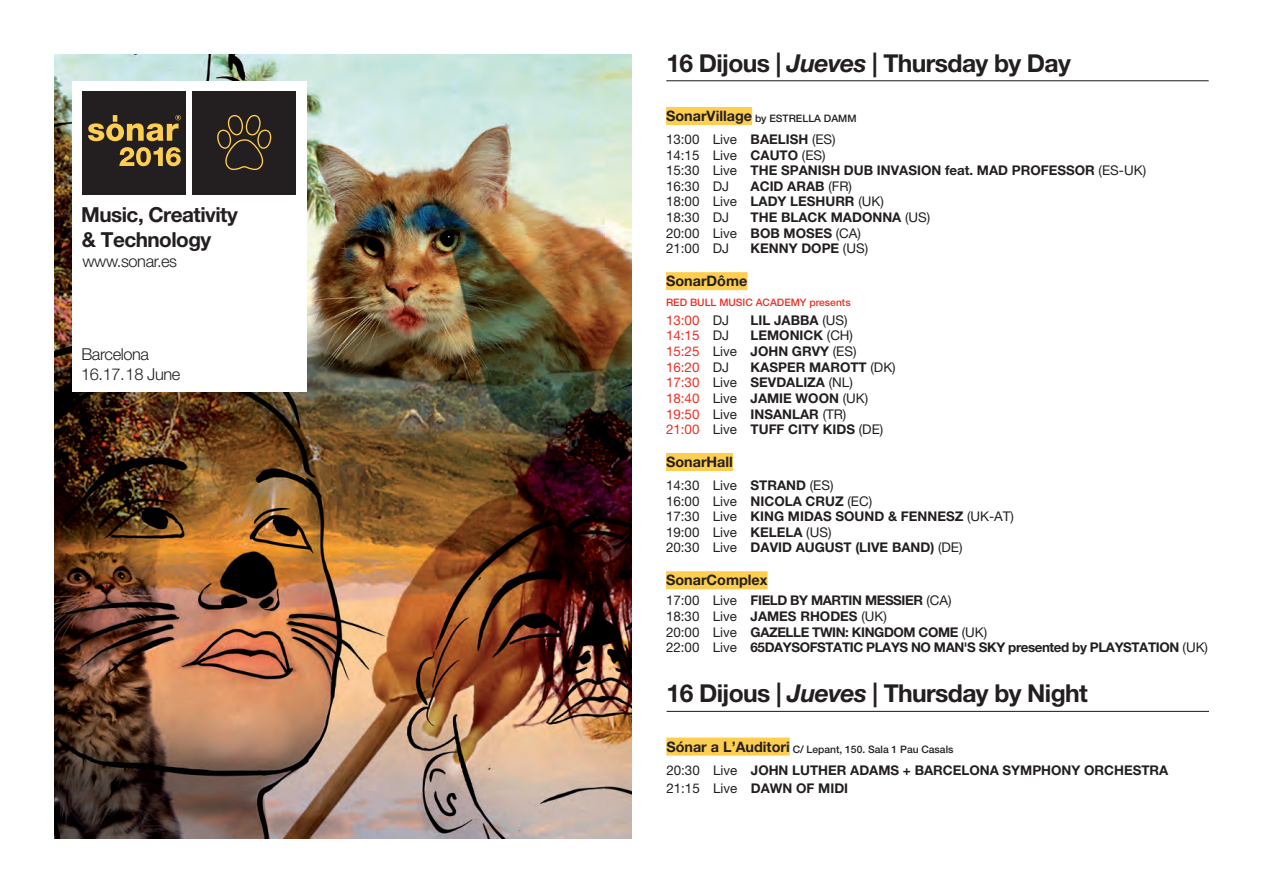
<style>
.page{position:relative;width:1263px;height:893px;background:#fff}
.page>*{position:absolute;margin:0;border:0;box-sizing:border-box;transform-origin:0 0}
.t1{font:700 24.75px "Helvetica Neue LT Pro";letter-spacing:-.025em;color:#231f20}
.t2{font:700 20.7px/24.9px "Helvetica Neue LT Pro";letter-spacing:-.025em;color:#231f20}
.t3{font:300 16.35px/19.5px "Helvetica Neue LT Pro";letter-spacing:-.025em;color:#231f20}
.t4{font:700 14.4px "Helvetica Neue LT Pro";color:#231f20}
.t5{font:700 13.35px/15.6px "Helvetica Neue LT Pro";color:#231f20}
.t6{font:13.35px/15.6px "Helvetica Neue LT Pro";color:#231f20}
.t7{font:700 13.35px/15.6px "Helvetica Neue LT Pro";letter-spacing:-.03em;color:#231f20}
.t8{font:13.35px "Helvetica Neue LT Pro";color:#ee2e22}
.t9{font:500 10.35px "Helvetica Neue LT Pro";color:#231f20}
.t10{font:500 10.35px "Helvetica Neue LT Pro";color:#ee2e22}
.s1{font-style:italic}
.s2{font-weight:700;font-size:14.4px}
.s3{font-weight:400}
.s4{font-weight:700}
.s5{color:#231f20}
.s6{font-weight:400;color:#ee2e22}
</style>
<div class="page">
<hr style="left:666px;top:80px;width:543px;height:1px;background:#231f20">
<hr style="left:667px;top:711px;width:542px;height:1px;background:#231f20">
<div style="left:666px;top:107px;width:86px;height:18px;background:#fece51"></div>
<div style="left:666px;top:272px;width:81px;height:18px;background:#fece51"></div>
<div style="left:666px;top:453px;width:67px;height:18px;background:#fece51"></div>
<div style="left:666px;top:571px;width:102px;height:18px;background:#fece51"></div>
<div style="left:666px;top:738px;width:124px;height:18px;background:#fece51"></div>
<img style="left:54px;top:54px;width:577px;height:785px">
<div style="left:72px;top:81px;width:234px;height:310px;background:#fff"></div>
<div style="left:192px;top:92px;width:104px;height:103px;background:#231f20"></div>
<div style="left:83px;top:92px;width:103px;height:103px;background:#231f20"></div>
<svg style="left:88px;top:115px;width:93px;height:26px"></svg>
<svg style="left:119px;top:147px;width:62px;height:19px"></svg>
<svg style="left:217px;top:115px;width:55px;height:55px"></svg>
<h2 class="t2" style="left:81px;top:202px;width:158px">Music, Creativity &amp; Technology</h2>
<p class="t3" style="left:83px;top:251px;width:96px">www.sonar.es</p>
<p class="t3" style="left:81px;top:345px;width:101px">Barcelona<br>16.17.18 June</p>
<h1 class="t1" style="left:666px;top:47px;width:406px">16 Dijous | <span class="s1">Jueves</span> | Thursday by Day</h1>
<p class="t9" style="left:666px;top:112px;width:192px"><span class="s2">SonarVillage</span> by ESTRELLA DAMM</p>
<p class="t5" style="left:666px;top:131px;width:482px"><span class="s3">13:00 Live</span> BAELISH <span class="s3">(ES)<br>14:15 Live</span> CAUTO <span class="s3">(ES)<br>15:30 Live</span> THE SPANISH DUB INVASION feat. MAD PROFESSOR <span class="s3">(ES-UK)<br>16:30 DJ</span></p>
<p class="t6" style="left:666px;top:178px;width:219px;text-indent:85px"><span class="s4">ACID ARAB</span> (FR)<br>18:00 Live <span class="s4">LADY LESHURR</span> (UK)<br>18:30 DJ</p>
<p class="t6" style="left:666px;top:209px;width:266px;text-indent:85px"><span class="s4">THE BLACK MADONNA</span> (US)<br>20:00 Live <span class="s4">BOB MOSES</span> (CA)<br>21:00 DJ</p>
<p class="t5" style="left:751px;top:240px;width:119px">KENNY DOPE <span class="s3">(US)</span></p>
<p class="t4" style="left:666px;top:272px;width:83px">SonarDôme</p>
<p class="t10" style="left:666px;top:296px;width:186px">RED BULL MUSIC ACADEMY presents</p>
<p class="t8" style="left:666px;top:312px;width:65px">13:00 <span class="s5">DJ</span></p>
<p class="t5" style="left:751px;top:312px;width:99px">LIL JABBA <span class="s3">(US)</span></p>
<p class="t8" style="left:666px;top:328px;width:65px">14:15 <span class="s5">DJ</span></p>
<p class="t5" style="left:666px;top:327px;width:192px;text-indent:85px">LEMONICK <span class="s3">(CH)<br></span><span class="s6">15:25</span> <span class="s3">Live</span> JOHN GRVY <span class="s3">(ES)<br></span><span class="s6">16:20</span> <span class="s3">DJ</span></p>
<p class="t5" style="left:666px;top:359px;width:231px;text-indent:85px">KASPER MAROTT <span class="s3">(DK)<br></span><span class="s6">17:30</span> <span class="s3">Live</span> SEVDALIZA <span class="s3">(NL)<br></span><span class="s6">18:40</span> <span class="s3">Live</span> JAMIE WOON <span class="s3">(UK)<br></span><span class="s6">19:50</span> <span class="s3">Live</span> INSANLAR <span class="s3">(TR)<br></span><span class="s6">21:00</span> <span class="s3">Live</span> TUFF CITY KIDS <span class="s3">(DE)</span></p>
<p class="t4" style="left:666px;top:453px;width:68px">SonarHall</p>
<p class="t6" style="left:666px;top:477px;width:350px">14:30 Live <span class="s4">STRAND</span> (ES)<br>16:00 Live <span class="s4">NICOLA CRUZ</span> (EC)<br>17:30 Live <span class="s4">KING MIDAS SOUND &amp; FENNESZ</span> (UK-AT)<br>19:00 Live <span class="s4">KELELA</span> (US)<br>20:30 Live <span class="s4">DAVID AUGUST (Live</span></p>
<p class="t5" style="left:892px;top:540px;width:20px">Band</p>
<p class="t6" style="left:930px;top:540px;width:34px"><span class="s4">)</span> (DE)</p>
<p class="t4" style="left:666px;top:571px;width:103px">SonarComplex</p>
<p class="t7" style="left:666px;top:592px;width:323px"><span class="s3">17:00 Live</span> FIELD BY MARTIN MESSIER <span class="s3">(CA)<br>18:30 Live</span> JAMES RHODES <span class="s3">(UK)<br>20:00 Live</span> GAZELLE TWIN: KINGDOM COME <span class="s3">(UK)<br>22:00 Live</span> 65daysofstatic</p>
<p class="t5" style="left:866px;top:639px;width:10px">plays</p>
<p class="t7" style="left:911px;top:639px;width:298px">No Man 's Sky presented by PLAYSTATION <span class="s3">(UK)</span></p>
<h1 class="t1" style="left:667px;top:678px;width:423px">16 Dijous | <span class="s1">Jueves</span> | Thursday by Night</h1>
<p class="t9" style="left:666px;top:743px;width:289px"><span class="s2">Sónar a L’Auditori</span> C/ Lepant, 150. Sala 1 Pau Casals</p>
<p class="t6" style="left:666px;top:762px;width:103px">20:30 Live <span class="s4">John</span></p>
<p class="t5" style="left:792px;top:762px;width:18px">Luther</p>
<p class="t5" style="left:850px;top:762px;width:20px">Adams</p>
<p class="t5" style="left:903px;top:762px;width:32px">+ Barcelona</p>
<p class="t5" style="left:1003px;top:762px;width:20px">Symphony</p>
<p class="t5" style="left:1084px;top:762px;width:21px">Orchestra</p>
<p class="t5" style="left:666px;top:780px;width:183px"><span class="s3">21:15 Live</span> DAWN OF MIDI</p>
</div>
